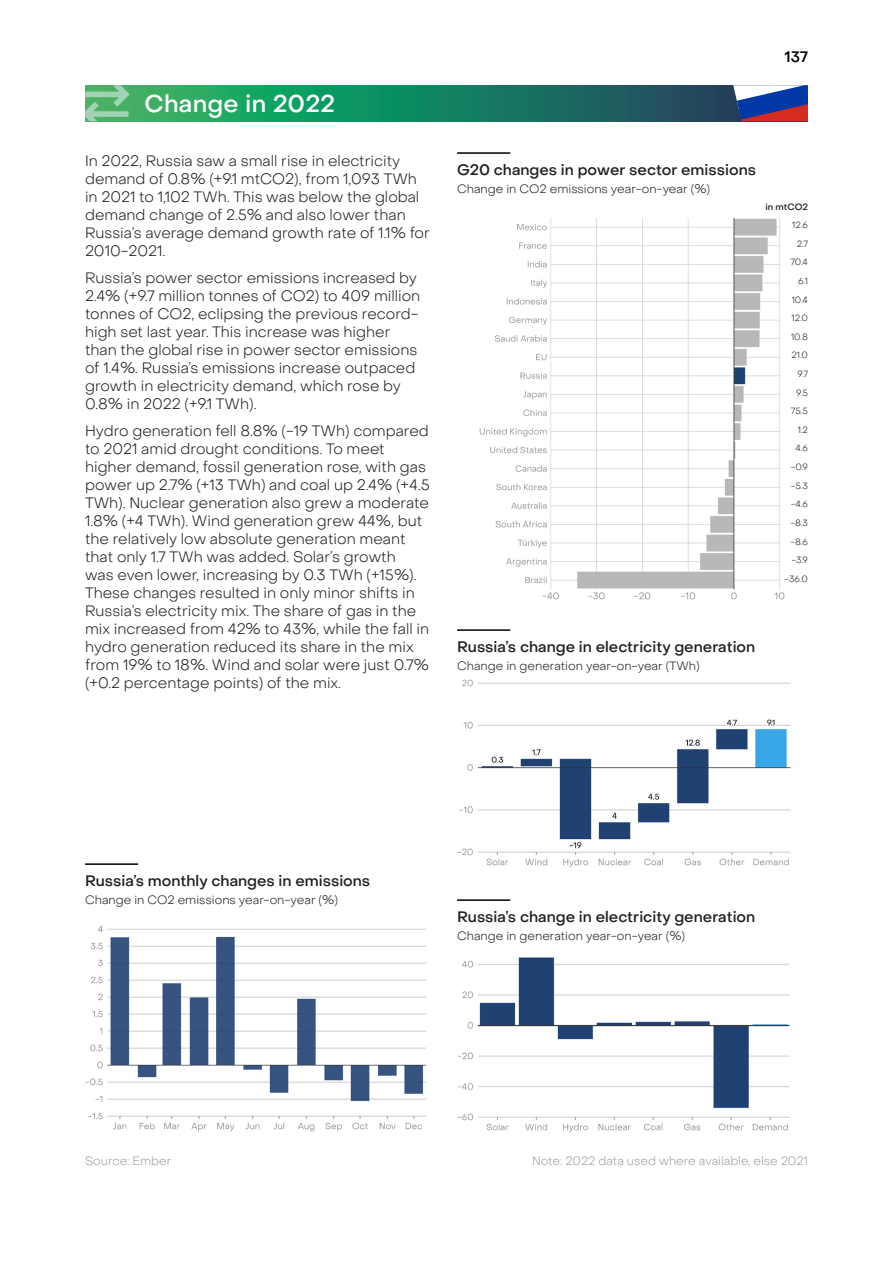
<style>
.page{position:relative;width:893px;height:1263px;background:#fff}
.page>*{position:absolute;margin:0;border:0;box-sizing:border-box;transform-origin:0 0}
.t1{font:500 24px "Object Sans";letter-spacing:.01em;color:#fff}
.t2{font:300 15px/18px "Object Sans";color:#202020}
.t3{font:500 15px "Object Sans";color:#202020}
.t4{font:500 15px "Object Sans";color:#000}
.t5{font:300 12px "Object Sans";color:#202020}
.t6{font:300 12px "Object Sans";color:#a29f9d}
.t7{font:300 9px/18.6px "Object Sans";color:#202020;text-align:right}
.t8{font:500 9px "Object Sans";color:#202020}
</style>
<div class="page">
<img style="left:480px;top:218px;width:305px;height:382px">
<svg style="left:130px;top:85px;width:603px;height:36px;background:#1b8160"></svg>
<svg style="left:733px;top:85px;width:75px;height:36px"></svg>
<svg style="left:85px;top:85px;width:45px;height:37px;background:#6dbe85"></svg>
<img style="left:457px;top:957px;width:333px;height:175px">
<img style="left:457px;top:680px;width:334px;height:187px">
<img style="left:85px;top:926px;width:342px;height:205px">
<hr style="left:457px;top:629px;width:53px;height:2px;background:#000">
<hr style="left:457px;top:152px;width:53px;height:2px;background:#000">
<hr style="left:85px;top:863px;width:53px;height:2px;background:#000">
<hr style="left:457px;top:899px;width:53px;height:2px;background:#000">
<h1 class="t1" style="left:145px;top:89px;width:192px">Change in 2022</h1>
<p class="t2" style="left:85px;top:152px;width:346px">In 2022, Russia saw a small rise in electricity demand of 0.8% (+9.1 mtCO2), from 1,093 TWh in 2021 to 1,102 TWh. This was below the global demand change of 2.5% and also lower than Russia’s average demand growth rate of 1.1% for 2010-2021.</p>
<p class="t2" style="left:85px;top:269px;width:337px">Russia’s power sector emissions increased by 2.4% (+9.7 million tonnes of CO2) to 409 million tonnes of CO2, eclipsing the previous record&shy;high set last year. This increase was higher than the global rise in power sector emissions of 1.4%. Russia’s emissions increase outpaced growth in electricity demand, which rose by 0.8% in 2022 (+9.1 TWh).</p>
<p class="t2" style="left:85px;top:422px;width:346px">Hydro generation fell 8.8% (-19 TWh) compared to 2021 amid drought conditions. To meet higher demand, fossil generation rose, with gas power up 2.7% (+13 TWh) and coal up 2.4% (+4.5<br>TWh). Nuclear generation also grew a moderate 1.8% (+4 TWh). Wind generation grew 44%, but the relatively low absolute generation meant that only 1.7 TWh was added. Solar’s growth<br>was even lower, increasing by 0.3 TWh (+15%).<br>These changes resulted in only minor shifts in Russia’s electricity mix. The share of gas in the mix increased from 42% to 43%, while the fall in hydro generation reduced its share in the mix from 19% to 18%. Wind and solar were just 0.7% (+0.2 percentage points) of the mix.</p>
<p class="t4" style="left:785px;top:48px;width:25px">137</p>
<p class="t3" style="left:457px;top:161px;width:300px">G20 changes in power sector emissions</p>
<p class="t5" style="left:457px;top:182px;width:255px">Change in CO2 emissions year-on-year (%)</p>
<p class="t8" style="left:765px;top:201px;width:44px">in mtCO2</p>
<p class="t7" style="left:784px;top:216px;width:25px">12.6<br>2.7<br>70.4<br>6.1<br>10.4<br>12.0<br>10.8<br>21.0<br>9.7<br>9.5<br>75.5<br>1.2<br>4.6 -0.9 -5.3 -4.6 -8.3 -8.6 -3.9 -36.0</p>
<p class="t3" style="left:457px;top:638px;width:300px">Russia’s change in electricity generation</p>
<p class="t5" style="left:457px;top:659px;width:244px">Change in generation year-on-year (TWh)</p>
<p class="t3" style="left:85px;top:872px;width:287px">Russia’s monthly changes in emissions</p>
<p class="t5" style="left:85px;top:893px;width:255px">Change in CO2 emissions year-on-year (%)</p>
<p class="t3" style="left:457px;top:908px;width:300px">Russia’s change in electricity generation</p>
<p class="t5" style="left:457px;top:929px;width:230px">Change in generation year-on-year (%)</p>
<p class="t6" style="left:85px;top:1154px;width:88px">Source: Ember</p>
<p class="t6" style="left:532px;top:1154px;width:277px">Note: 2022 data used where available, else 2021</p>
</div>
